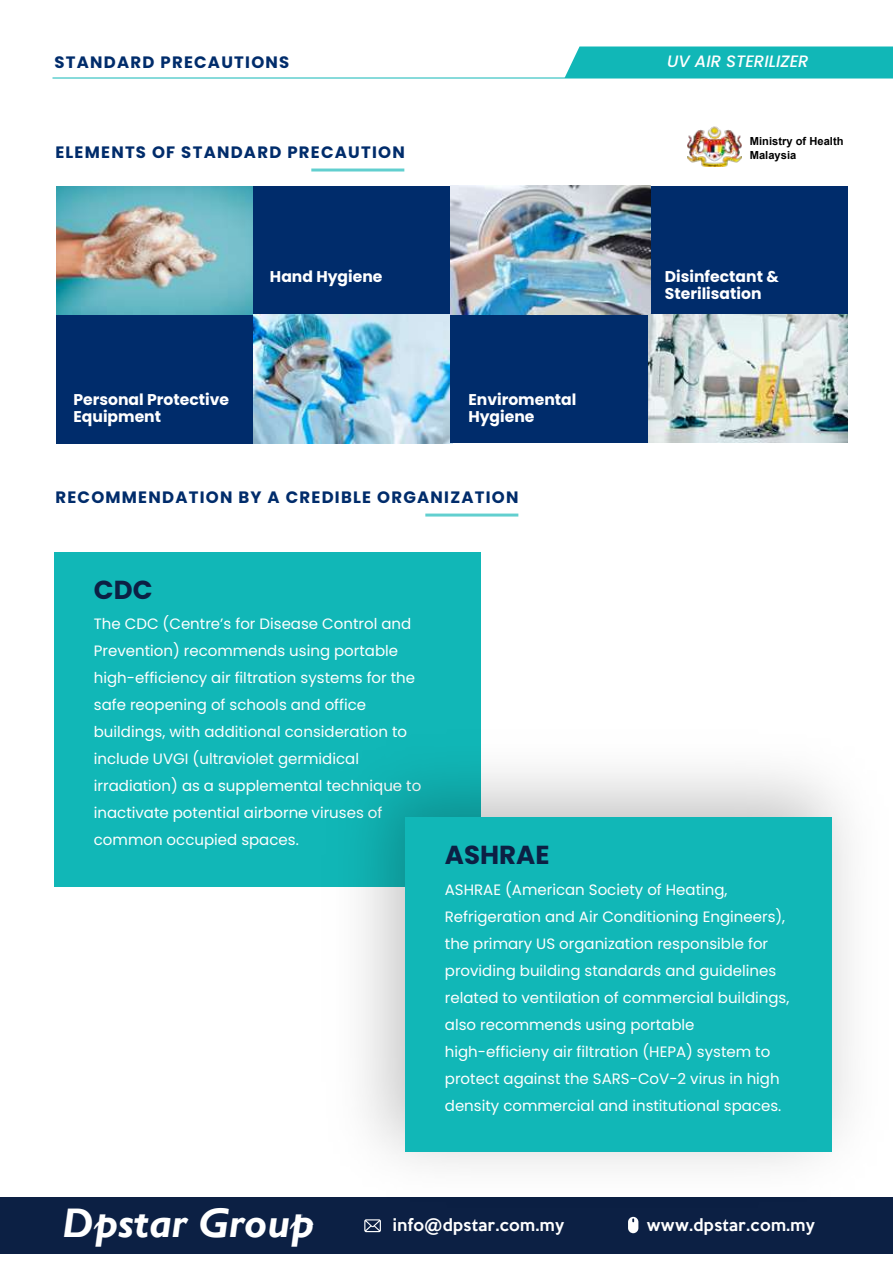
<style>
.page{position:relative;width:893px;height:1263px;background:#fff}
.page>*{position:absolute;margin:0;border:0;box-sizing:border-box;transform-origin:0 0}
.t1{font:italic 700 41.4px "Gill Sans";color:#fff}
.t2{font:700 26.1px "Poppins";color:#0c2044}
.t3{font:700 16.5px "Poppins";letter-spacing:.075em;color:#002c6b}
.t4{font:italic 500 16.5px "Poppins";color:#fff}
.t5{font:700 15.6px/17.1px "Poppins";color:#fff}
.t6{font:500 15.45px "Keep Calm";letter-spacing:.025em;color:#fff}
.t7{font:15px/27px "Poppins";color:#fff}
.t8{font:700 11.1px/14.2px "Arial";color:#000}
</style>
<div class="page">
<div style="left:564px;top:46px;width:329px;height:32px;background:#11b7b7"></div>
<hr style="left:52px;top:78px;width:841px;height:1px;background:#11b7b7">
<div style="left:1px;top:1197px;width:892px;height:56px;background:#0c2044"></div>
<svg style="left:628px;top:1225px;width:10px;height:8px"></svg>
<svg style="left:364px;top:1225px;width:17px;height:7px"></svg>
<img style="left:56px;top:186px;width:197px;height:128px">
<div style="left:253px;top:186px;width:200px;height:128px;background:#002c6b"></div>
<div style="left:56px;top:315px;width:199px;height:128px;background:#002c6b"></div>
<img style="left:253px;top:314px;width:200px;height:129px">
<div style="left:451px;top:314px;width:199px;height:128px;background:#002c6b"></div>
<div style="left:648px;top:186px;width:199px;height:128px;background:#002c6b"></div>
<img style="left:451px;top:186px;width:199px;height:128px">
<img style="left:648px;top:314px;width:199px;height:129px">
<img style="left:688px;top:126px;width:53px;height:40px">
<div style="left:55px;top:552px;width:426px;height:335px;background:#11b7b7"></div>
<img style="left:363px;top:772px;width:487px;height:453px">
<div style="left:406px;top:818px;width:426px;height:334px;background:#11b7b7"></div>
<hr style="left:311px;top:168px;width:93px;height:3px;background:#11b7b7">
<hr style="left:425px;top:513px;width:93px;height:3px;background:#11b7b7">
<p class="t3" style="left:54px;top:52px;width:236px">STANDARD PRECAUTIONS</p>
<p class="t4" style="left:667px;top:52px;width:143px">UV AIR STERILIZER</p>
<p class="t3" style="left:55px;top:143px;width:351px">ELEMENTS OF STANDARD PRECAUTION</p>
<p class="t5" style="left:270px;top:268px;width:114px">Hand Hygiene</p>
<p class="t5" style="left:73px;top:391px;width:157px">Personal Protective<br>Equipment</p>
<p class="t5" style="left:468px;top:391px;width:110px">Enviromental<br>Hygiene</p>
<p class="t3" style="left:55px;top:488px;width:465px">RECOMMENDATION BY A CREDIBLE ORGANIZATION</p>
<p class="t8" style="left:750px;top:134px;width:95px">Ministry of Health<br>Malaysia</p>
<p class="t5" style="left:665px;top:268px;width:115px">Disinfectant &amp;<br>Sterilisation</p>
<h2 class="t2" style="left:94px;top:574px;width:60px">CDC</h2>
<p class="t7" style="left:94px;top:610px;width:329px">The CDC (Centre’s for Disease Control and Prevention) recommends using portable high-efficiency air filtration systems for the safe reopening of schools and office buildings, with additional consideration to include UVGI (ultraviolet germidical irradiation) as a supplemental technique to inactivate potential airborne viruses of common occupied spaces.</p>
<h2 class="t2" style="left:445px;top:840px;width:106px">ASHRAE</h2>
<p class="t7" style="left:445px;top:876px;width:346px">ASHRAE (American Society of Heating, Refrigeration and Air Conditioning Engineers), the primary US organization responsible for providing building standards and guidelines related to ventilation of commercial buildings, also recommends using portable high-efficieny air filtration (HEPA) system to protect against the SARS-CoV-2 virus in high density commercial and institutional spaces.</p>
<h1 class="t1" style="left:63px;top:1199px;width:253px">Dpstar Group</h1>
<p class="t6" style="left:393px;top:1211px;width:173px">info@dpstar.com.my</p>
<p class="t6" style="left:647px;top:1212px;width:170px">www.dpstar.com.my</p>
</div>
